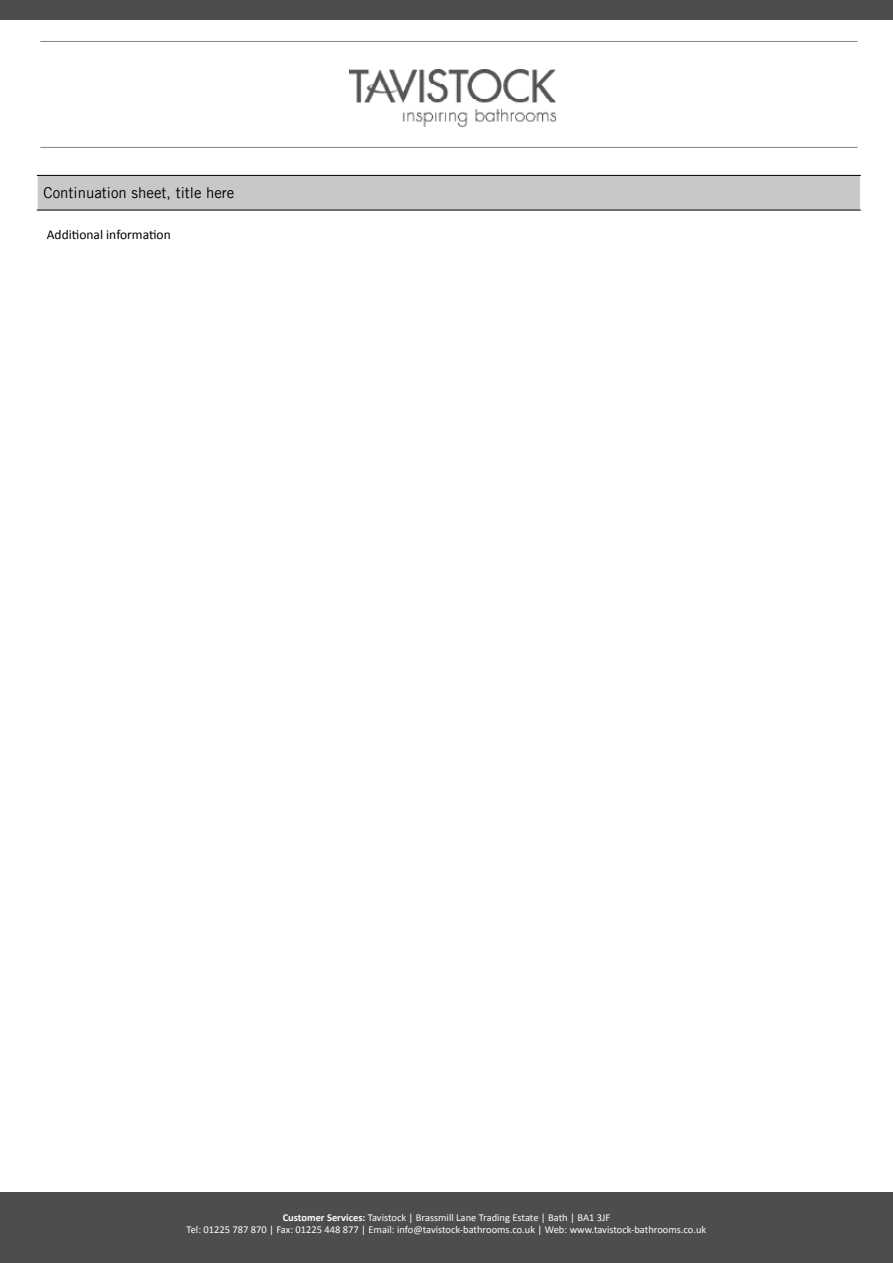
<style>
.page{position:relative;width:893px;height:1263px;background:#fff}
.page>*{position:absolute;margin:0;border:0;box-sizing:border-box;transform-origin:0 0}
.t1{font:15px "Trade Gothic LT";color:#000}
.t2{font:13.5px "Calibri";color:#000}
.t3{font:10.5px/12.6px "Calibri";color:#fff;text-align:center}
.s1{font-weight:700}
</style>
<div class="page">
<img style="left:349px;top:69px;width:206px;height:57px">
<hr style="left:40px;top:41px;width:817px;height:1px;background:#808285">
<hr style="left:40px;top:147px;width:817px;height:1px;background:#808285">
<div style="left:0;top:0;width:893px;height:20px;background:#4d4d4f"></div>
<div style="left:0;top:1193px;width:893px;height:70px;background:#4d4d4f"></div>
<div style="left:37px;top:175px;width:823px;height:35px;background:#c7c8ca"></div>
<hr style="left:37px;top:176px;width:1px;height:34px;background:#fff">
<hr style="left:37px;top:210px;width:824px;height:1px;background:#000">
<hr style="left:37px;top:175px;width:824px;height:1px;background:#000">
<h1 class="t1" style="left:44px;top:184px;width:192px">Continuation sheet, title here</h1>
<p class="t2" style="left:47px;top:226px;width:126px">Additional information</p>
<p class="t3" style="left:187px;top:1211px;width:521px"><span class="s1">Customer Services:</span> Tavistock | Brassmill Lane Trading Estate | Bath | BA1 3JF<br>Tel: 01225 787 870 | Fax: 01225 448 877 | Email: info@tavistock-bathrooms.co.uk | Web: www.tavistock-bathrooms.co.uk</p>
</div>
